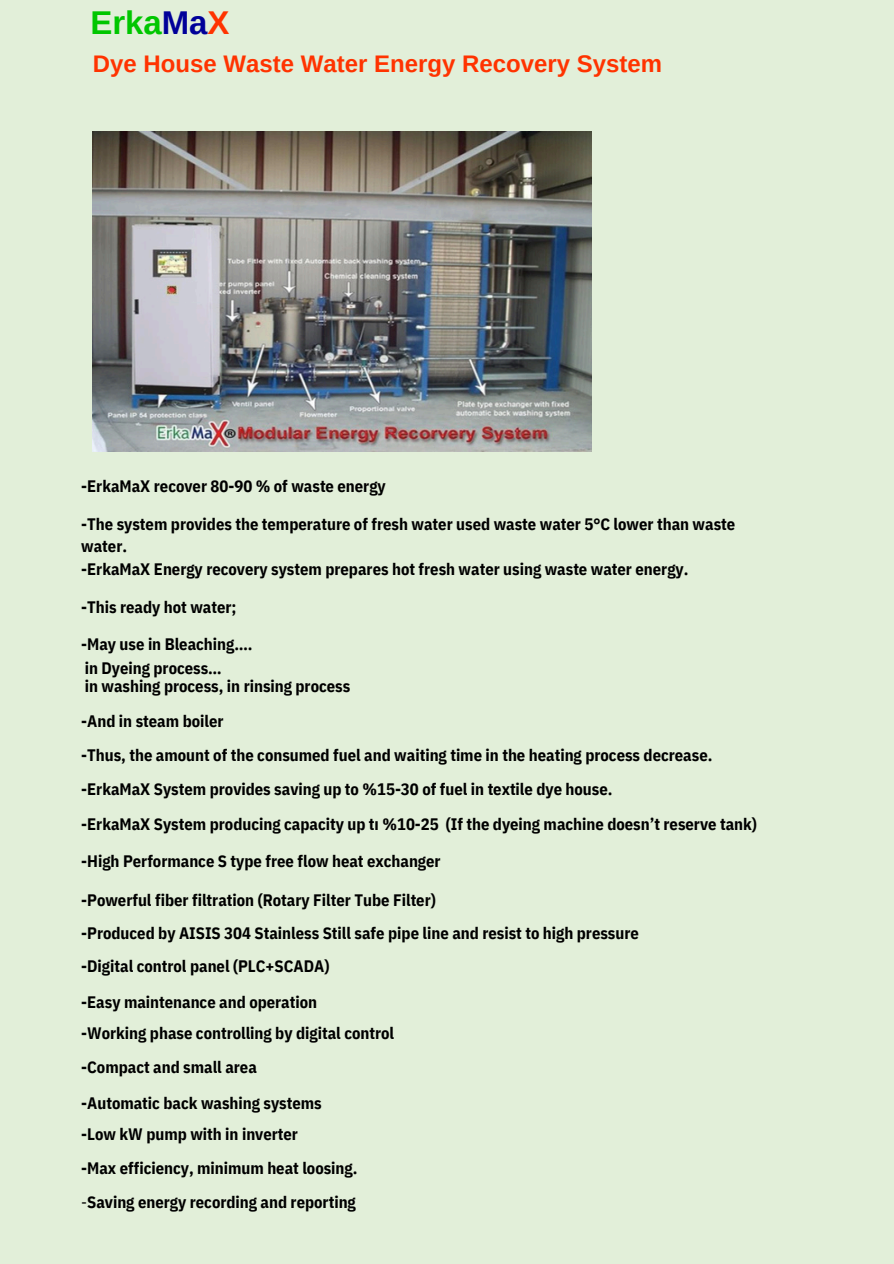
<style>
.page{position:relative;width:894px;height:1264px;background:#fff}
.page>*{position:absolute;margin:0;border:0;box-sizing:border-box;transform-origin:0 0}
.t1{font:700 33px "Arimo";color:#00c600}
.t2{font:700 24px "Arimo";color:#f30}
.t3{font:700 16.5px/34.3px "IBM Plex Sans Cond";color:#000}
.s1{color:#009}
.s2{color:#f30}
.s3{font-weight:400}
</style>
<div class="page">
<div style="left:0;top:0;width:893px;height:1263px;background:#e2efd9"></div>
<img style="left:93px;top:131px;width:498px;height:320px">
<p class="t1" style="left:90px;top:4px;width:141px">Erka<span class="s1">Ma</span><span class="s2">X</span></p>
<h2 class="t2" style="left:93px;top:51px;width:570px">Dye House Waste Water Energy Recovery System</h2>
<p class="t3" style="left:81px;top:469px;width:306px">-ErkaMaX recover 80-90 % of waste energy</p>
<p class="t3" style="left:81px;top:513px;width:655px;line-height:21.3px">-The system provides the temperature of fresh water used waste water 5°C lower than waste water.</p>
<p class="t3" style="left:81px;top:552px;width:608px">-ErkaMaX Energy recovery system prepares hot fresh water using waste water energy.</p>
<p class="t3" style="left:81px;top:589px;width:157px">-This ready hot water;</p>
<p class="t3" style="left:81px;top:631px;width:173px;line-height:24.8px">-May use in Bleaching…. in Dyeing process…</p>
<p class="t3" style="left:81px;top:669px;width:677px">in washing process, in rinsing process<br>-And in steam boiler<br>-Thus, the amount of the consumed fuel and waiting time in the heating process decrease. -ErkaMaX System provides saving up to %15-30 of fuel in textile dye house.<br>-ErkaMaX System producing capacity up tı %10-25 (If the dyeing machine doesn’t reserve tank)</p>
<h3 class="t3" style="left:81px;top:843px;width:361px">-High Performance S type free flow heat exchanger</h3>
<p class="t3" style="left:81px;top:882px;width:356px">-Powerful fiber filtration (Rotary Filter Tube Filter)</p>
<p class="t3" style="left:81px;top:915px;width:559px">-Produced by AISIS 304 Stainless Still safe pipe line and resist to high pressure</p>
<p class="t3" style="left:81px;top:948px;width:249px">-Digital control panel (PLC+SCADA)</p>
<p class="t3" style="left:81px;top:984px;width:237px">-Easy maintenance and operation</p>
<p class="t3" style="left:81px;top:1015px;width:314px">-Working phase controlling by digital control</p>
<p class="t3" style="left:81px;top:1049px;width:177px">-Compact and small area</p>
<p class="t3" style="left:81px;top:1085px;width:242px">-Automatic back washing systems</p>
<p class="t3" style="left:81px;top:1116px;width:218px">-Low kW pump with in inverter</p>
<p class="t3" style="left:81px;top:1150px;width:278px">-Max efficiency, minimum heat loosing.</p>
<p class="t3" style="left:81px;top:1184px;width:276px"><span class="s3">-</span>Saving energy recording and reporting</p>
</div>
